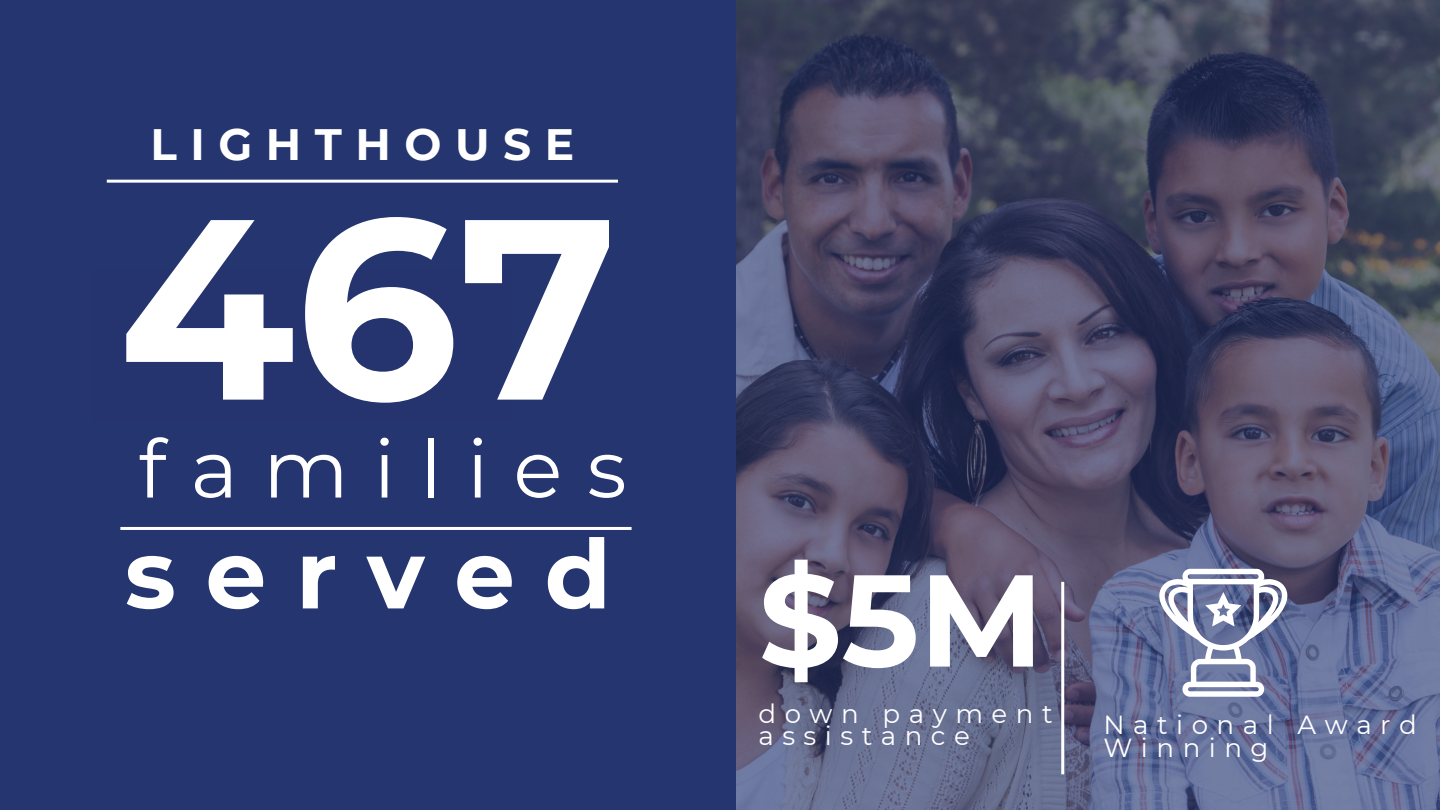
<style>
.page{position:relative;width:1440px;height:810px;background:#24356f}
.page>*{position:absolute;margin:0;border:0;box-sizing:border-box;transform-origin:0 0}
.t1{font:700 256.5px "Montserrat";color:#fff}
.t2{font:700 130.4px "Montserrat";color:#fff}
.t3{font:700 96.2px "Montserrat";letter-spacing:.31em;color:#fff}
.t4{font:80.8px "Montserrat";letter-spacing:.31em;color:#fff}
.t5{font:700 43.9px "Montserrat";letter-spacing:.31em;color:#fff}
.t6{font:26.1px/22.5px "Montserrat";letter-spacing:.325em;color:#fff}
</style>
<div class="page">
<img style="left:736px;top:0;width:704px;height:810px">
<hr style="left:120px;top:527px;width:512px;height:3px;background:#fff">
<hr style="left:1061px;top:582px;width:3px;height:192px;background:#fff">
<svg style="left:1159px;top:569px;width:129px;height:128px;background:#9299b6"></svg>
<hr style="left:107px;top:180px;width:511px;height:3px;background:#fff">
<h2 class="t5" style="left:151px;top:117px;width:425px">LIGHTHOUSE</h2>
<h3 class="t1" style="left:118px;top:151px;width:501px">467</h3>
<h4 class="t4" style="left:138px;top:419px;width:490px">families</h4>
<h5 class="t3" style="left:125px;top:515px;width:488px">served</h5>
<h1 class="t2" style="left:758px;top:540px;width:287px">$5M</h1>
<p class="t6" style="left:758px;top:702px;width:102px">down</p>
<p class="t6" style="left:758px;top:702px;width:296px;text-indent:124px">p ayment assistance</p>
<p class="t6" style="left:1103px;top:714px;width:315px">National Award</p>
<p class="t6" style="left:1103px;top:736px;width:167px">Winning</p>
</div>
